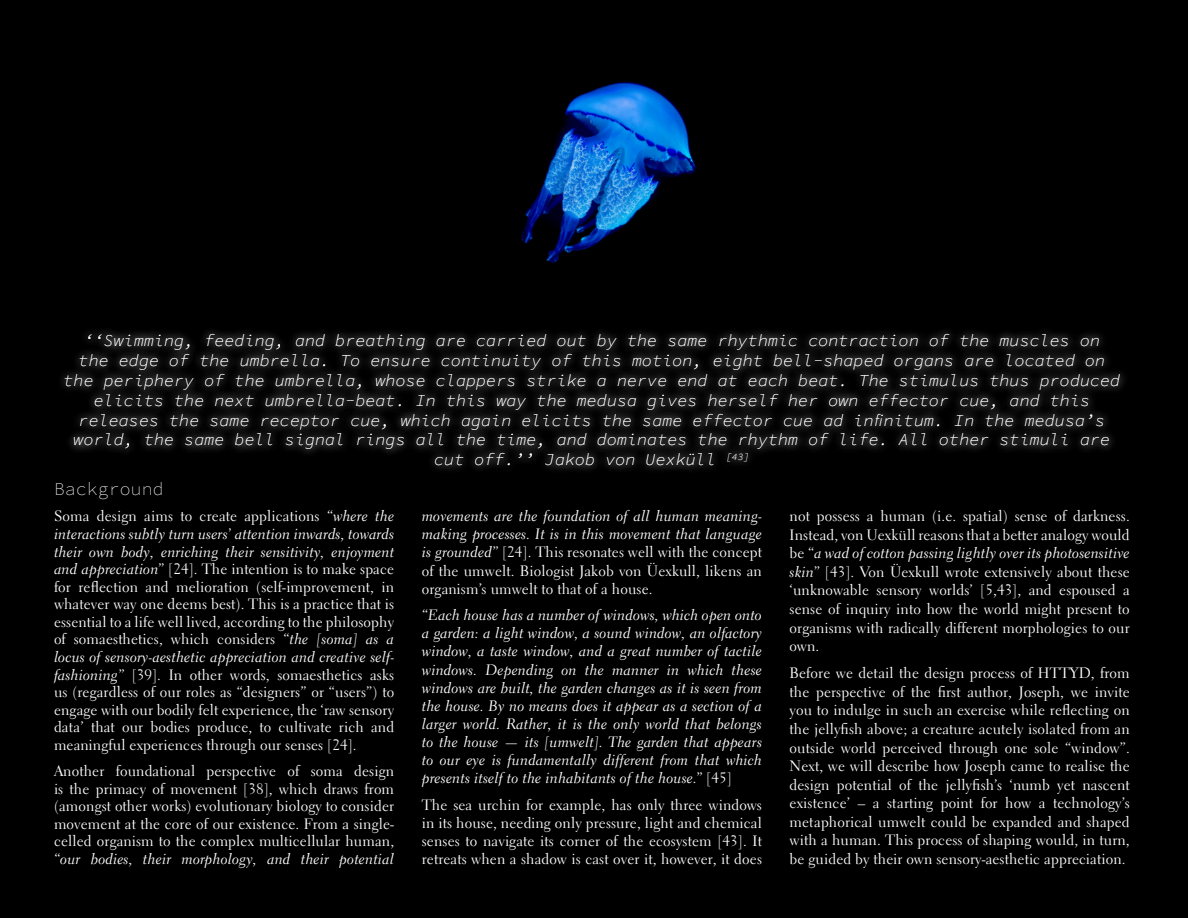
<style>
.page{position:relative;width:1188px;height:918px;background:#000}
.page>*{position:absolute;margin:0;border:0;box-sizing:border-box;transform-origin:0 0}
.t1{font:200 18px "Source Code Pro";letter-spacing:.01em;color:#fff}
.t2{font:italic 200 16.5px/19.8px "Source Code";letter-spacing:.01em;color:#fff;text-align:center}
.t3{font:15px/17.5px "Electra LT Std";letter-spacing:.01em;color:#fff;text-align:justify}
.t4{font:15px/18.1px "Electra LT Std Cursive";letter-spacing:.01em;color:#fff;text-align:justify}
.s1{font-family:"Electra LT Std Cursive"}
.s2{font-family:"Electra LT Std"}
</style>
<div class="page">
<img style="left:521px;top:81px;width:176px;height:182px">
<div style="left:57px;top:325px;width:1072px;height:149px;background:#fff;opacity:.75"></div>
<p class="t2" style="left:64px;top:331px;width:1058px">‘‘Swimming, feeding, and breathing are carried out by the same rhythmic contraction of the muscles on<br>the edge of the umbrella. To ensure continuity of this motion, eight bell-shaped organs are located on the periphery of the umbrella, whose clappers strike a nerve end at each beat. The stimulus thus produced elicits the next umbrella-beat. In this way the medusa gives herself her own effector cue, and this releases the same receptor cue, which again elicits the same effector cue ad infinitum. In the medusa’s world, the same bell signal rings all the time, and dominates the rhythm of life. All other stimuli are cut off.’’ Jakob von Uexküll <sup>[43]</sup></p>
<p class="t1" style="left:54px;top:476px;width:111px">Background</p>
<p class="t3" style="left:54px;top:508px;width:342px">Soma design aims to create applications <span class="s1">“where the interactions subtly turn users’ attention inwards, towards their own body, enriching their sensitivity, enjoyment and appreciation”</span> [24]. The intention is to make space for reflection and melioration (self-improvement, in whatever way one deems best). This is a practice that is essential to a life well lived, according to the philosophy of somaesthetics, which considers <span class="s1">“the [soma] as a locus of sensory-aesthetic appreciation and creative self&shy;fashioning”</span> [39]. In other words, somaesthetics asks us (regardless of our roles as “designers” or “users”) to engage with our bodily felt experience, the ‘raw sensory data’ that our bodies produce, to cultivate rich and meaningful experiences through our senses [24].</p>
<p class="t3" style="left:54px;top:762px;width:342px">Another foundational perspective of soma design is the primacy of movement [38], which draws from (amongst other works) evolutionary biology to consider movement at the core of our existence. From a single&shy;celled organism to the complex multicellular human, <span class="s1">“our bodies, their morphology, and their potential</span></p>
<p class="t3" style="left:422px;top:507px;width:342px;line-height:18.1px"><span class="s1">movements are the foundation of all human meaning&shy;making processes. It is in this movement that language is grounded”</span> [24]. This resonates well with the concept of the umwelt. Biologist Jakob von Üexkull, likens an organism’s umwelt to that of a house.</p>
<p class="t4" style="left:422px;top:606px;width:342px">“Each house has a number of windows, which open onto a garden: a light window, a sound window, an olfactory window, a taste window, and a great number of tactile windows. Depending on the manner in which these windows are built, the garden changes as it is seen from the house. By no means does it appear as a section of a larger world. Rather, it is the only world that belongs to the house — its [umwelt]. The garden that appears to our eye is fundamentally different from that which presents itself to the inhabitants of the house.” <span class="s2">[45]</span></p>
<p class="t3" style="left:422px;top:796px;width:342px;line-height:18.1px">The sea urchin for example, has only three windows in its house, needing only pressure, light and chemical senses to navigate its corner of the ecosystem [43]. It retreats when a shadow is cast over it, however, it does</p>
<p class="t3" style="left:790px;top:507px;width:342px;line-height:18.6px">not possess a human (i.e. spatial) sense of darkness.<br>Instead, von Uexküll reasons that a better analogy would be <span class="s1">“a wad of cotton passing lightly over its photosensitive skin”</span> [43]. Von Üexkull wrote extensively about these ‘unknowable sensory worlds’ [5,43], and espoused a sense of inquiry into how the world might present to organisms with radically different morphologies to our own.</p>
<p class="t3" style="left:790px;top:664px;width:342px;line-height:18.6px">Before we detail the design process of HTTYD, from the perspective of the first author, Joseph, we invite you to indulge in such an exercise while reflecting on the jellyfish above; a creature acutely isolated from an outside world perceived through one sole “window”.<br>Next, we will describe how Joseph came to realise the design potential of the jellyfish’s ‘numb yet nascent existence’ – a starting point for how a technology’s metaphorical umwelt could be expanded and shaped with a human. This process of shaping would, in turn, be guided by their own sensory-aesthetic appreciation.</p>
</div>
